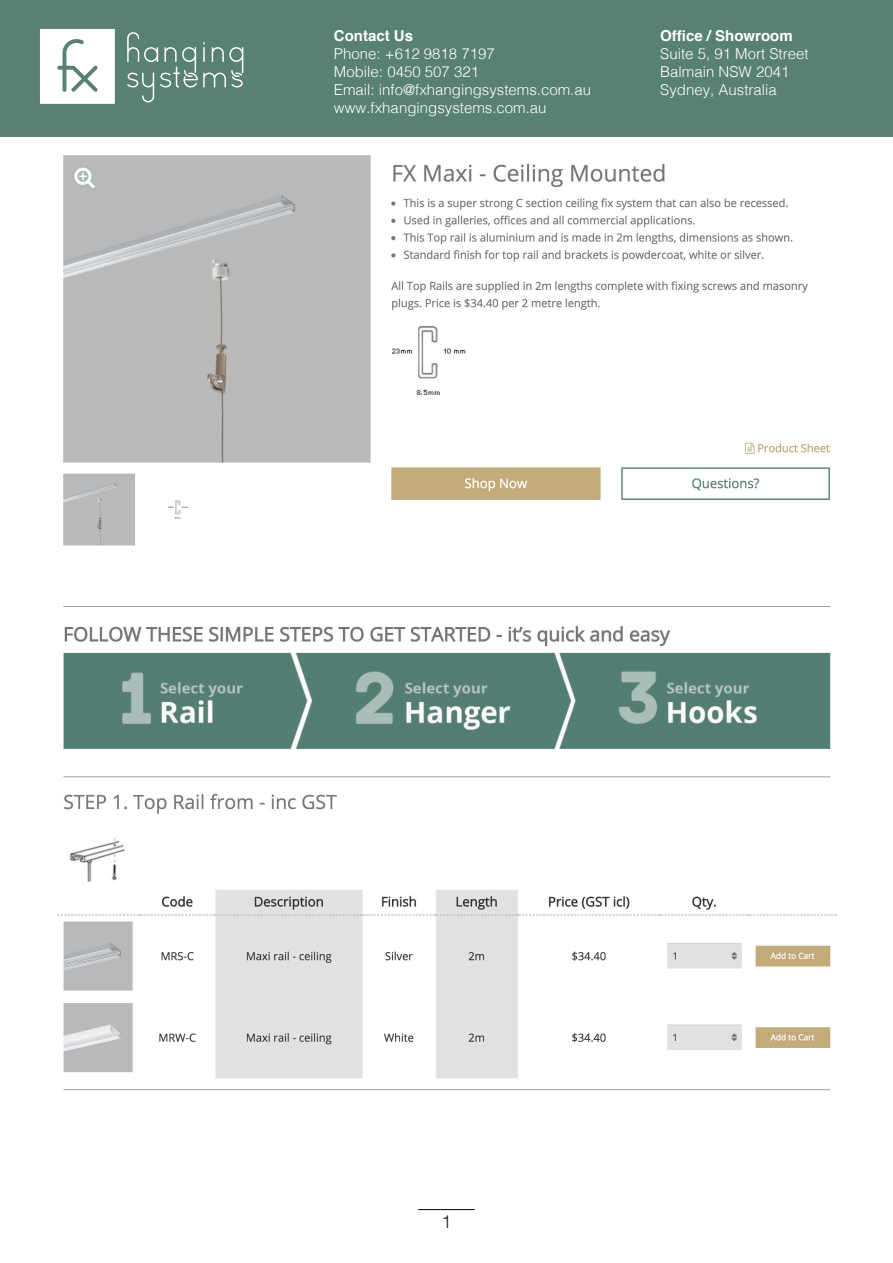
<style>
.page{position:relative;width:893px;height:1263px;background:#fff}
.page>*{position:absolute;margin:0;border:0;box-sizing:border-box;transform-origin:0 0}
.t1{font:300 18px "Helvetica";color:#231f20}
.t2{font:300 15px/18px "Helvetica";color:#fff}
.t3{font:700 15px "Helvetica";color:#fff}
</style>
<div class="page">
<div style="left:0;top:0;width:893px;height:136px;background:#588074"></div>
<svg style="left:40px;top:29px;width:75px;height:75px;background:#eef2f0"></svg>
<svg style="left:127px;top:32px;width:116px;height:70px"></svg>
<hr style="left:418px;top:1209px;width:57px;height:1px;background:#000">
<img style="left:57px;top:155px;width:780px;height:936px">
<p class="t3" style="left:334px;top:24px;width:81px">Contact Us</p>
<p class="t2" style="left:334px;top:44px;width:259px">Phone: +612 9818 7197<br>Mobile: 0450 507 321<br>Email: info@fxhangingsystems.com.au www.fxhangingsystems.com.au</p>
<p class="t3" style="left:660px;top:24px;width:134px">Office / Showroom</p>
<p class="t2" style="left:660px;top:44px;width:150px">Suite 5, 91 Mort Street<br>Balmain NSW 2041<br>Sydney, Australia</p>
<p class="t1" style="left:441px;top:1206px;width:12px">1</p>
</div>
